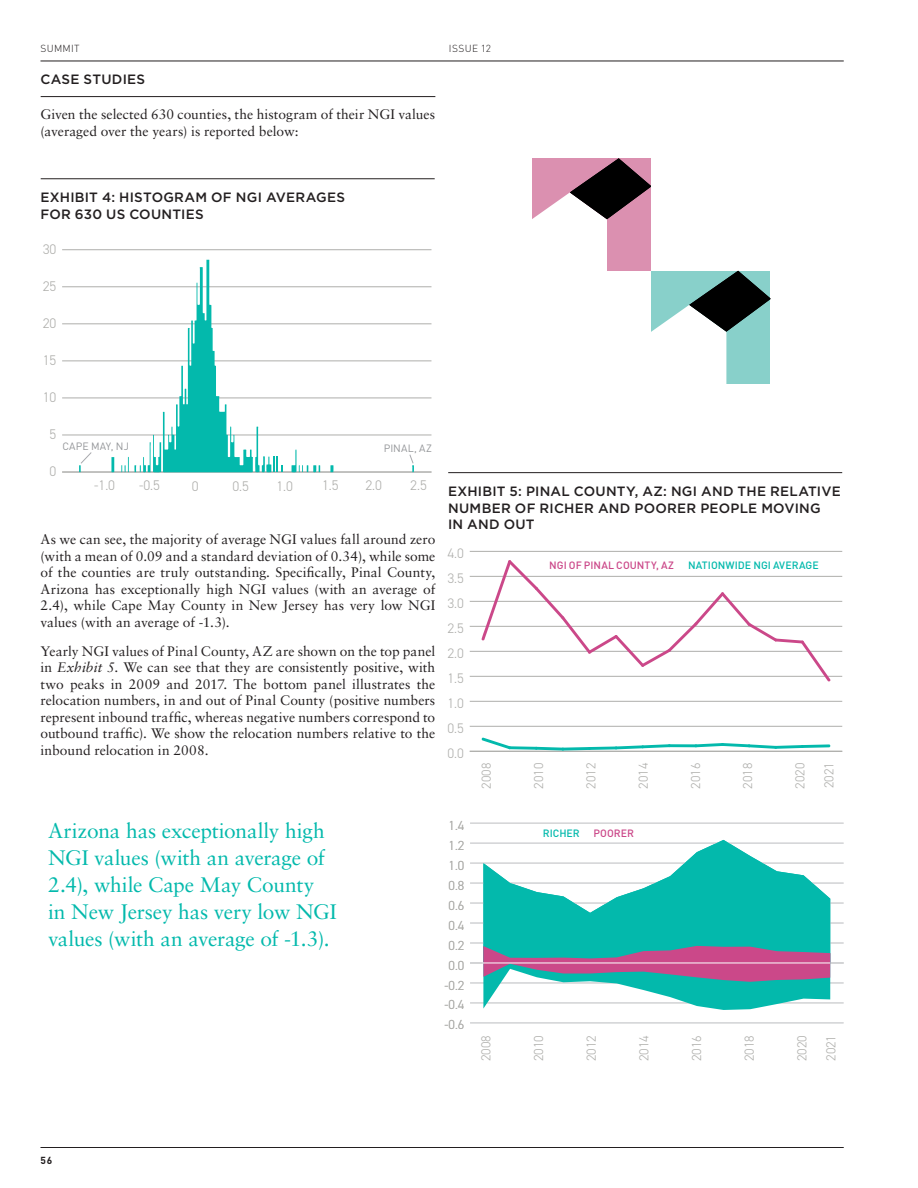
<style>
.page{position:relative;width:918px;height:1188px;background:#fff}
.page>*{position:absolute;margin:0;border:0;box-sizing:border-box;transform-origin:0 0}
.t1{font:21px/27px "Sabon";letter-spacing:-.01em;color:#03b9ac}
.t2{font:300 13.95px "DIN2014";color:#aeaeab}
.t3{font:13.8px/16.5px "Sabon";color:#231f20;text-align:justify}
.t4{font:300 13.8px "DIN2014";color:#aeaeab}
.t5{font:500 13.5px/16.5px "Gotham";letter-spacing:.02em;color:#231f20}
.t6{font:300 13.2px "DIN2014";color:#aeaeab}
.t7{font:300 13.05px "DIN2014";color:#aeaeab}
.t8{font:500 10.5px "DIN";letter-spacing:.005em;color:#03b9ac}
.t9{font:500 10.5px "DIN";letter-spacing:.005em;color:#cb4889}
.t10{font:10.5px "DIN";letter-spacing:.02em;color:#939598}
.t11{font:300 10.2px "DIN";letter-spacing:.03em;color:#231f20}
.t12{font:700 10.2px "DIN";color:#231f20}
.s1{font-style:italic}
</style>
<div class="page">
<hr style="left:40px;top:1147px;width:804px;height:1px;background:#231f20">
<hr style="left:40px;top:61px;width:804px;height:1px;background:#231f20">
<hr style="left:41px;top:96px;width:394px;height:1px;background:#231f20">
<hr style="left:41px;top:179px;width:394px;height:1px;background:#231f20">
<hr style="left:448px;top:472px;width:394px;height:1px;background:#231f20">
<svg style="left:532px;top:158px;width:238px;height:226px"></svg>
<hr style="left:62px;top:472px;width:369px;height:1px;background:#aeaeab">
<hr style="left:62px;top:435px;width:369px;height:1px;background:#aeaeab">
<hr style="left:62px;top:398px;width:369px;height:1px;background:#aeaeab">
<hr style="left:62px;top:361px;width:369px;height:1px;background:#aeaeab">
<hr style="left:62px;top:324px;width:369px;height:1px;background:#aeaeab">
<hr style="left:62px;top:287px;width:369px;height:1px;background:#aeaeab">
<hr style="left:62px;top:249px;width:369px;height:1px;background:#aeaeab">
<svg style="left:111px;top:457px;width:3px;height:15px"></svg>
<svg style="left:330px;top:465px;width:4px;height:7px"></svg>
<svg style="left:292px;top:449px;width:28px;height:23px"></svg>
<svg style="left:121px;top:260px;width:162px;height:213px"></svg>
<svg style="left:79px;top:452px;width:13px;height:20px"></svg>
<svg style="left:409px;top:454px;width:5px;height:18px"></svg>
<hr style="left:470px;top:751px;width:372px;height:1px;background:#aeaeab">
<hr style="left:470px;top:726px;width:372px;height:1px;background:#aeaeab">
<hr style="left:470px;top:701px;width:372px;height:1px;background:#aeaeab">
<hr style="left:470px;top:676px;width:372px;height:1px;background:#aeaeab">
<hr style="left:470px;top:651px;width:372px;height:1px;background:#aeaeab">
<hr style="left:470px;top:626px;width:372px;height:1px;background:#aeaeab">
<hr style="left:470px;top:601px;width:372px;height:1px;background:#aeaeab">
<hr style="left:470px;top:576px;width:372px;height:1px;background:#aeaeab">
<hr style="left:470px;top:551px;width:372px;height:1px;background:#aeaeab">
<svg style="left:481px;top:560px;width:350px;height:122px"></svg>
<svg style="left:481px;top:737px;width:350px;height:14px"></svg>
<hr style="left:470px;top:1023px;width:374px;height:1px;background:#d1d2d4">
<hr style="left:470px;top:1003px;width:374px;height:1px;background:#d1d2d4">
<hr style="left:470px;top:983px;width:374px;height:1px;background:#d1d2d4">
<hr style="left:470px;top:963px;width:374px;height:1px;background:#d1d2d4">
<hr style="left:470px;top:943px;width:374px;height:1px;background:#d1d2d4">
<hr style="left:470px;top:923px;width:374px;height:1px;background:#d1d2d4">
<hr style="left:470px;top:903px;width:374px;height:1px;background:#d1d2d4">
<hr style="left:470px;top:883px;width:374px;height:1px;background:#d1d2d4">
<hr style="left:470px;top:863px;width:374px;height:1px;background:#d1d2d4">
<hr style="left:470px;top:843px;width:374px;height:1px;background:#d1d2d4">
<hr style="left:470px;top:823px;width:374px;height:1px;background:#d1d2d4">
<svg style="left:483px;top:840px;width:347px;height:170px"></svg>
<hr style="left:483px;top:963px;width:347px;height:1px;background:#fff">
<p class="t11" style="left:40px;top:42px;width:41px">SUMMIT</p>
<p class="t11" style="left:449px;top:42px;width:44px">ISSUE 12</p>
<p class="t5" style="left:40px;top:71px;width:106px">CASE STUDIES</p>
<p class="t3" style="left:40px;top:106px;width:396px">Given the selected 630 counties, the histogram of their NGI values (averaged over the years) is reported below:</p>
<p class="t5" style="left:40px;top:189px;width:306px">EXHIBIT 4: HISTOGRAM OF NGI AVERAGES<br>FOR 630 US COUNTIES</p>
<p class="t2" style="left:43px;top:241px;width:15px">30</p>
<p class="t2" style="left:43px;top:278px;width:15px">25</p>
<p class="t2" style="left:43px;top:315px;width:15px">20</p>
<p class="t2" style="left:43px;top:352px;width:15px">15</p>
<p class="t2" style="left:43px;top:389px;width:15px">10</p>
<p class="t2" style="left:50px;top:426px;width:8px">5</p>
<p class="t10" style="left:62px;top:439px;width:68px">CAPE MAY, NJ</p>
<p class="t10" style="left:384px;top:442px;width:50px">PINAL, AZ</p>
<p class="t2" style="left:50px;top:463px;width:8px">0</p>
<p class="t2" style="left:94px;top:477px;width:22px">-1.0</p>
<p class="t2" style="left:139px;top:477px;width:22px">-0.5</p>
<p class="t2" style="left:192px;top:478px;width:8px">0</p>
<p class="t2" style="left:232px;top:478px;width:18px">0.5</p>
<p class="t2" style="left:276px;top:478px;width:18px">1.0</p>
<p class="t2" style="left:322px;top:477px;width:18px">1.5</p>
<p class="t2" style="left:365px;top:477px;width:18px">2.0</p>
<p class="t2" style="left:410px;top:477px;width:18px">2.5</p>
<p class="t3" style="left:40px;top:531px;width:396px">As we can see, the majority of average NGI values fall around zero (with a mean of 0.09 and a standard deviation of 0.34), while some of the counties are truly outstanding. Specifically, Pinal County, Arizona has exceptionally high NGI values (with an average of 2.4), while Cape May County in New Jersey has very low NGI values (with an average of -1.3).</p>
<p class="t3" style="left:40px;top:642px;width:396px">Yearly NGI values of Pinal County, AZ are shown on the top panel in <span class="s1">Exhibit 5.</span> We can see that they are consistently positive, with two peaks in 2009 and 2017. The bottom panel illustrates the relocation numbers, in and out of Pinal County (positive numbers represent inbound traffic, whereas negative numbers correspond to outbound traffic). We show the relocation numbers relative to the inbound relocation in 2008.</p>
<p class="t5" style="left:448px;top:483px;width:394px">EXHIBIT 5: PINAL COUNTY, AZ: NGI AND THE RELATIVE<br>NUMBER OF RICHER AND POORER PEOPLE MOVING<br>IN AND OUT</p>
<p class="t4" style="left:447px;top:545px;width:18px">4.0</p>
<p class="t4" style="left:447px;top:570px;width:18px">3.5</p>
<p class="t4" style="left:447px;top:595px;width:18px">3.0</p>
<p class="t4" style="left:447px;top:620px;width:18px">2.5</p>
<p class="t4" style="left:447px;top:645px;width:18px">2.0</p>
<p class="t4" style="left:447px;top:670px;width:18px">1.5</p>
<p class="t4" style="left:447px;top:695px;width:18px">1.0</p>
<p class="t4" style="left:447px;top:720px;width:18px">0.5</p>
<p class="t4" style="left:447px;top:745px;width:18px">0.0</p>
<p class="t9" style="left:549px;top:558px;width:126px">NGI OF PINAL COUNTY, AZ</p>
<p class="t8" style="left:688px;top:558px;width:132px">NATIONWIDE NGI AVERAGE</p>
<p class="t7" style="left:478px;top:789px;width:27px;rotate:-90deg">2008</p>
<p class="t7" style="left:531px;top:789px;width:27px;rotate:-90deg">2010</p>
<p class="t7" style="left:583px;top:789px;width:27px;rotate:-90deg">2012</p>
<p class="t7" style="left:635px;top:789px;width:27px;rotate:-90deg">2014</p>
<p class="t7" style="left:688px;top:789px;width:27px;rotate:-90deg">2016</p>
<p class="t7" style="left:740px;top:789px;width:27px;rotate:-90deg">2018</p>
<p class="t7" style="left:792px;top:789px;width:27px;rotate:-90deg">2020</p>
<p class="t7" style="left:821px;top:788px;width:27px;rotate:-90deg">2021</p>
<p class="t6" style="left:449px;top:817px;width:17px">1.4</p>
<h1 class="t1" style="left:48px;top:817px;width:278px">Arizona has exceptionally high</h1>
<p class="t8" style="left:543px;top:826px;width:39px">RICHER</p>
<p class="t9" style="left:593px;top:826px;width:42px">POORER</p>
<h1 class="t1" style="left:48px;top:844px;width:290px">NGI values (with an average of<br>2.4), while Cape May County in New Jersey has very low NGI values (with an average of -1.3).</h1>
<p class="t6" style="left:449px;top:837px;width:17px">1.2</p>
<p class="t6" style="left:449px;top:857px;width:17px">1.0</p>
<p class="t6" style="left:449px;top:877px;width:17px">0.8</p>
<p class="t6" style="left:449px;top:897px;width:17px">0.6</p>
<p class="t6" style="left:449px;top:917px;width:17px">0.4</p>
<p class="t6" style="left:449px;top:937px;width:17px">0.2</p>
<p class="t6" style="left:449px;top:957px;width:17px">0.0</p>
<p class="t6" style="left:444px;top:977px;width:21px">-0.2</p>
<p class="t6" style="left:444px;top:997px;width:21px">-0.4</p>
<p class="t12" style="left:40px;top:1154px;width:13px">56</p>
<p class="t6" style="left:444px;top:1017px;width:21px">-0.6</p>
<p class="t6" style="left:478px;top:1061px;width:27px;rotate:-90deg">2008</p>
<p class="t6" style="left:531px;top:1061px;width:27px;rotate:-90deg">2010</p>
<p class="t6" style="left:583px;top:1061px;width:27px;rotate:-90deg">2012</p>
<p class="t6" style="left:636px;top:1061px;width:27px;rotate:-90deg">2014</p>
<p class="t6" style="left:689px;top:1061px;width:27px;rotate:-90deg">2016</p>
<p class="t6" style="left:741px;top:1061px;width:27px;rotate:-90deg">2018</p>
<p class="t6" style="left:794px;top:1061px;width:27px;rotate:-90deg">2020</p>
<p class="t6" style="left:823px;top:1061px;width:27px;rotate:-90deg">2021</p>
</div>
